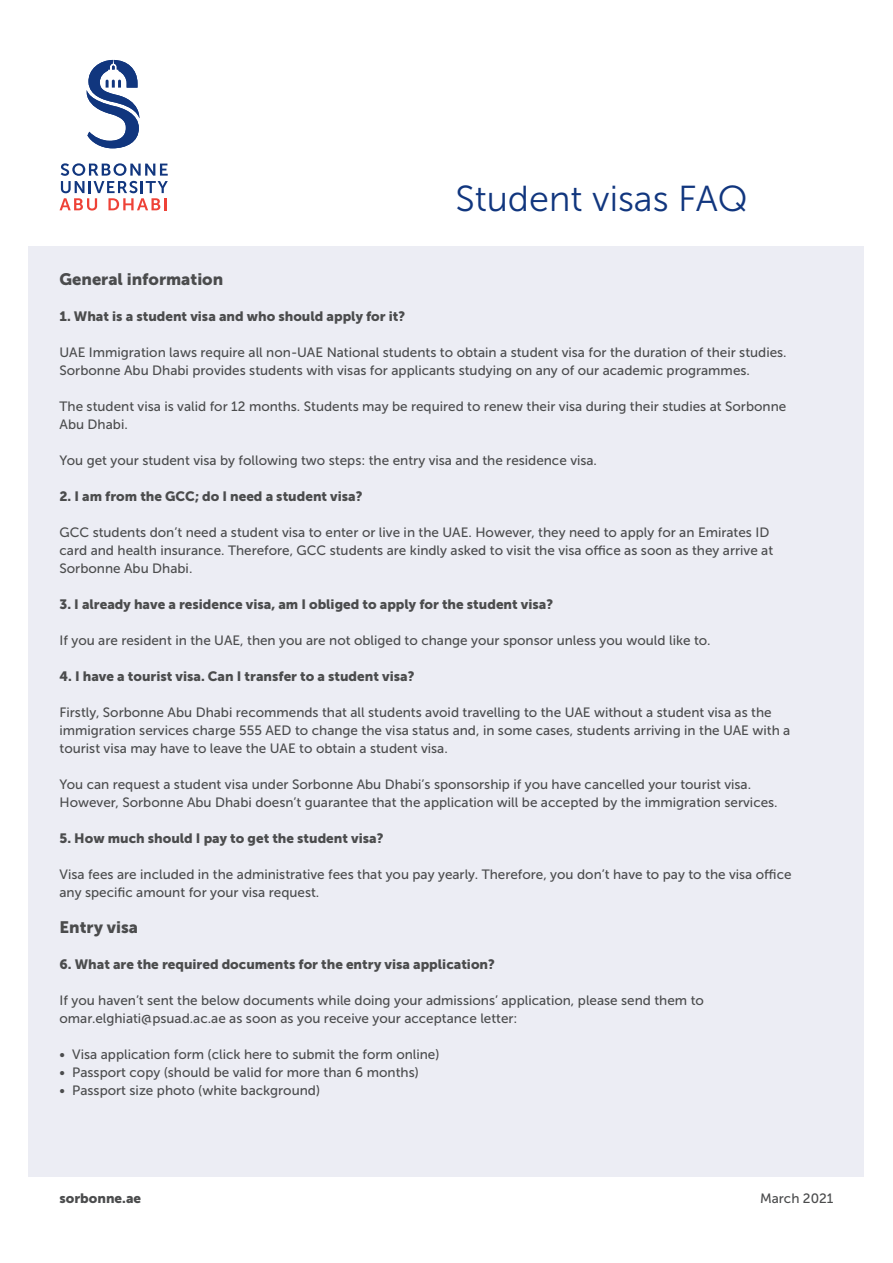
<style>
.page{position:relative;width:893px;height:1263px;background:#fff}
.page>*{position:absolute;margin:0;border:0;box-sizing:border-box;transform-origin:0 0}
.t1{font:36px "Museo Sans 300";color:#11367e}
.t2{font:16.5px "Museo Sans 900";color:#4b4c4d}
.t3{font:13.5px/18px "Museo Sans 500";color:#4b4c4d}
.t4{font:13.5px "Museo Sans 900";color:#4b4c4d}
</style>
<div class="page">
<div style="left:29px;top:247px;width:835px;height:930px;background:#ecedf4"></div>
<svg style="left:86px;top:60px;width:54px;height:88px"></svg>
<svg style="left:60px;top:163px;width:108px;height:48px"></svg>
<p class="t1" style="left:455px;top:179px;width:294px">Student visas FAQ</p>
<p class="t2" style="left:60px;top:269px;width:165px">General information</p>
<p class="t4" style="left:60px;top:308px;width:347px">1. What is a student visa and who should apply for it?</p>
<p class="t3" style="left:60px;top:343px;width:729px">UAE Immigration laws require all non-UAE National students to obtain a student visa for the duration of their studies.<br>Sorbonne Abu Dhabi provides students with visas for applicants studying on any of our academic programmes.</p>
<p class="t3" style="left:60px;top:397px;width:728px">The student visa is valid for 12 months. Students may be required to renew their visa during their studies at Sorbonne<br>Abu Dhabi.</p>
<p class="t3" style="left:60px;top:451px;width:539px">You get your student visa by following two steps: the entry visa and the residence visa.</p>
<p class="t4" style="left:60px;top:488px;width:305px">2. I am from the GCC; do I need a student visa?</p>
<p class="t3" style="left:60px;top:523px;width:715px">GCC students don’t need a student visa to enter or live in the UAE. However, they need to apply for an Emirates ID card and health insurance. Therefore, GCC students are kindly asked to visit the visa office as soon as they arrive at<br>Sorbonne Abu Dhabi.</p>
<p class="t4" style="left:60px;top:596px;width:495px">3. I already have a residence visa, am I obliged to apply for the student visa?</p>
<p class="t3" style="left:60px;top:631px;width:653px">If you are resident in the UAE, then you are not obliged to change your sponsor unless you would like to.</p>
<p class="t4" style="left:60px;top:668px;width:356px">4. I have a tourist visa. Can I transfer to a student visa?</p>
<p class="t3" style="left:60px;top:703px;width:732px">Firstly, Sorbonne Abu Dhabi recommends that all students avoid travelling to the UAE without a student visa as the immigration services charge 555 AED to change the visa status and, in some cases, students arriving in the UAE with a tourist visa may have to leave the UAE to obtain a student visa.</p>
<p class="t3" style="left:60px;top:775px;width:720px">You can request a student visa under Sorbonne Abu Dhabi’s sponsorship if you have cancelled your tourist visa.<br>However, Sorbonne Abu Dhabi doesn’t guarantee that the application will be accepted by the immigration services.</p>
<p class="t4" style="left:60px;top:830px;width:325px">5. How much should I pay to get the student visa?</p>
<p class="t3" style="left:60px;top:865px;width:733px">Visa fees are included in the administrative fees that you pay yearly. Therefore, you don’t have to pay to the visa office any specific amount for your visa request.</p>
<p class="t2" style="left:60px;top:917px;width:80px">Entry visa</p>
<p class="t4" style="left:60px;top:956px;width:437px">6. What are the required documents for the entry visa application?</p>
<p class="t3" style="left:60px;top:991px;width:646px">If you haven’t sent the below documents while doing your admissions’ application, please send them to</p>
<p class="t3" style="left:60px;top:1009px;width:459px">omar.elghiati@psuad.ac.ae as soon as you receive your acceptance letter:</p>
<p class="t3" style="left:60px;top:1045px;width:381px">• Visa application form (click here to submit the form online)</p>
<p class="t3" style="left:60px;top:1063px;width:361px">• Passport copy (should be valid for more than 6 months)</p>
<p class="t3" style="left:60px;top:1081px;width:262px">• Passport size photo (white background)</p>
<p class="t4" style="left:60px;top:1191px;width:83px">sorbonne.ae</p>
<p class="t3" style="left:760px;top:1190px;width:75px">March 2021</p>
</div>
